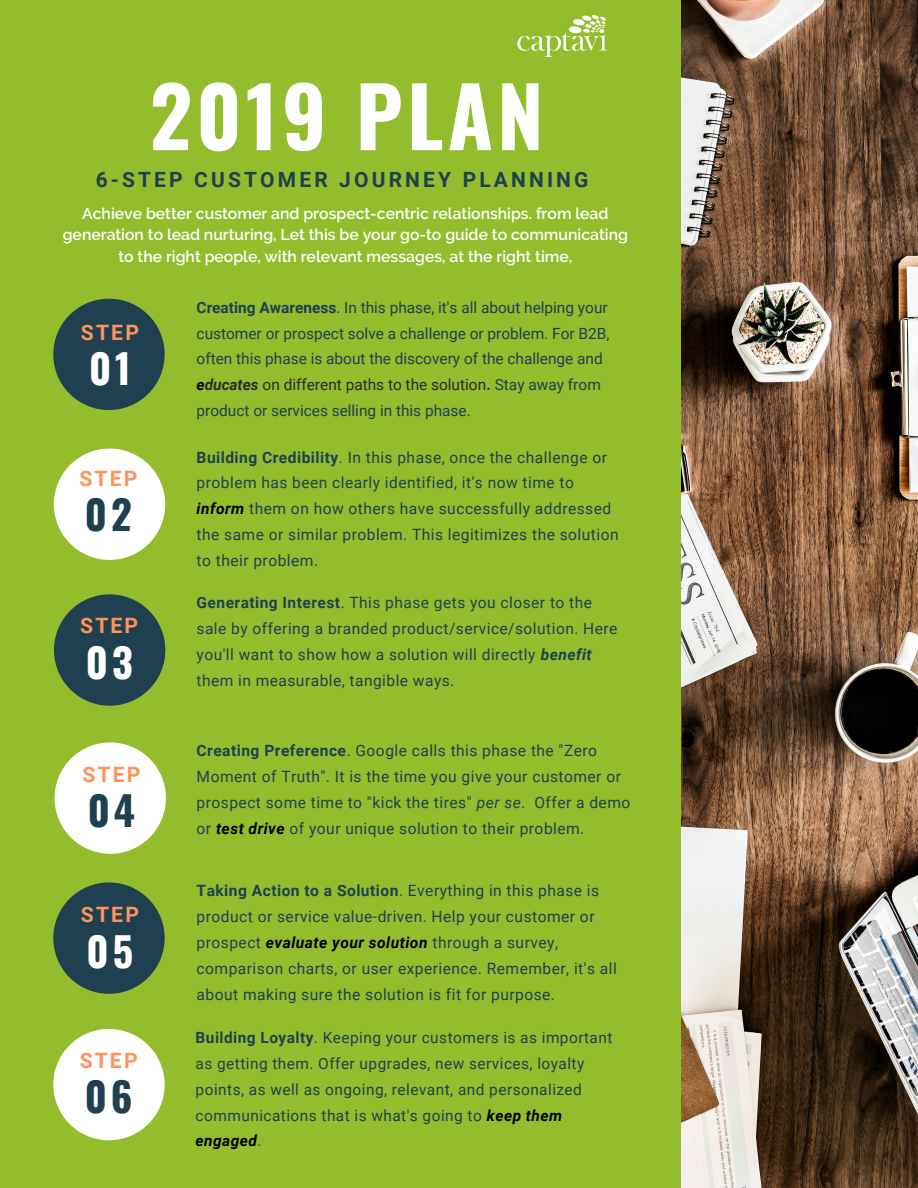
<style>
.page{position:relative;width:918px;height:1188px;background:#93bd2d}
.page>*{position:absolute;margin:0;border:0;box-sizing:border-box;transform-origin:0 0}
.t1{font:700 82.5px "Oswald";letter-spacing:.05em;color:#fff}
.t2{font:700 40.35px "Oswald";color:#fff}
.t3{font:700 40.35px "Oswald";color:#1f4050}
.t4{font:700 21.15px "Roboto";letter-spacing:.1em;color:#ff935c}
.t5{font:700 21px "Roboto";letter-spacing:.15em;color:#1f4050}
.t6{font:600 15.75px/21.3px "Raleway";color:#fff;text-align:center}
.t7{font:15.6px/25.8px "Roboto";letter-spacing:.03em;color:#1f4050}
.t8{font:15.45px/25.8px "Roboto";color:#1f4050}
.t9{font:15.45px/25.8px "Roboto";letter-spacing:.03em;color:#1f4050}
.s1{font-weight:700}
.s2{font-weight:700;font-style:italic;color:#000}
.s3{font-weight:700;font-style:italic;color:#2b2b2c}
.s4{color:#2b2b2c}
.s5{font-weight:700;font-style:italic}
.s6{font-style:italic}
</style>
<div class="page">
<img style="left:682px;top:0;width:236px;height:1188px">
<svg style="left:53px;top:299px;width:112px;height:111px"></svg>
<svg style="left:54px;top:449px;width:111px;height:111px"></svg>
<svg style="left:54px;top:594px;width:111px;height:112px"></svg>
<svg style="left:55px;top:742px;width:111px;height:112px"></svg>
<svg style="left:53px;top:882px;width:112px;height:112px"></svg>
<svg style="left:53px;top:1029px;width:112px;height:111px"></svg>
<img style="left:517px;top:15px;width:90px;height:42px">
<h1 class="t1" style="left:150px;top:52px;width:395px">2019 PLAN</h1>
<h3 class="t5" style="left:96px;top:168px;width:494px">6-STEP CUSTOMER JOURNEY PLANNING</h3>
<p class="t6" style="left:63px;top:203px;width:567px">Achieve better customer and prospect-centric relationships. from lead generation to lead nurturing, Let this be your go-to guide to communicating to the right people, with relevant messages, at the right time,</p>
<h3 class="t4" style="left:81px;top:320px;width:60px">STEP</h3>
<h2 class="t2" style="left:89px;top:337px;width:43px">01</h2>
<h3 class="t4" style="left:79px;top:466px;width:60px">STEP</h3>
<h2 class="t3" style="left:85px;top:483px;width:48px">02</h2>
<h3 class="t4" style="left:80px;top:613px;width:60px">STEP</h3>
<h2 class="t2" style="left:86px;top:631px;width:48px">03</h2>
<h3 class="t4" style="left:82px;top:762px;width:60px">STEP</h3>
<h2 class="t3" style="left:88px;top:779px;width:49px">04</h2>
<h3 class="t4" style="left:81px;top:903px;width:60px">STEP</h3>
<h2 class="t2" style="left:87px;top:920px;width:48px">05</h2>
<h3 class="t4" style="left:80px;top:1048px;width:60px">STEP</h3>
<h2 class="t3" style="left:85px;top:1065px;width:49px">06</h2>
<p class="t8" style="left:197px;top:295px;width:414px"><span class="s1">Creating Awareness</span>. In this phase, it's all about helping your customer or prospect solve a challenge or problem. For B2B, often this phase is about the discovery of the challenge and <span class="s2">e</span><span class="s3">ducates</span> <span class="s4">on different paths to the solution</span><span class="s1">.</span> Stay away from product or services selling in this phase.</p>
<p class="t7" style="left:197px;top:444px;width:424px"><span class="s1">Building Credibility</span>. In this phase, once the challenge or problem has been clearly identified, it's now time to <span class="s2">inform</span> them on how others have successfully addressed the same or similar problem. This legitimizes the solution to their problem.</p>
<p class="t7" style="left:197px;top:590px;width:422px"><span class="s1">Generating Interest</span>. This phase gets you closer to the sale by offering a branded product/service/solution. Here you'll want to show how a solution will directly <span class="s5">benefit </span>them in measurable, tangible ways.</p>
<p class="t7" style="left:197px;top:738px;width:435px"><span class="s1">Creating Preference</span>. Google calls this phase the "Zero Moment of Truth". It is the time you give your customer or prospect some time to "kick the tires" <span class="s6">per se</span>. Offer a demo or <span class="s2">test drive</span> of your unique solution to their problem.</p>
<p class="t7" style="left:197px;top:878px;width:422px"><span class="s1">Taking Action to a Solution</span>. Everything in this phase is product or service value-driven. Help your customer or prospect <span class="s2">evaluate your solution</span> through a survey, comparison charts, or user experience. Remember, it's all about making sure the solution is fit for purpose.</p>
<p class="t9" style="left:196px;top:1025px;width:418px"><span class="s1">Building Loyalty</span>. Keeping your customers is as important as getting them. Offer upgrades, new services, loyalty points, as well as ongoing, relevant, and personalized communications that is what's going to <span class="s2">keep them engaged</span>.</p>
</div>
